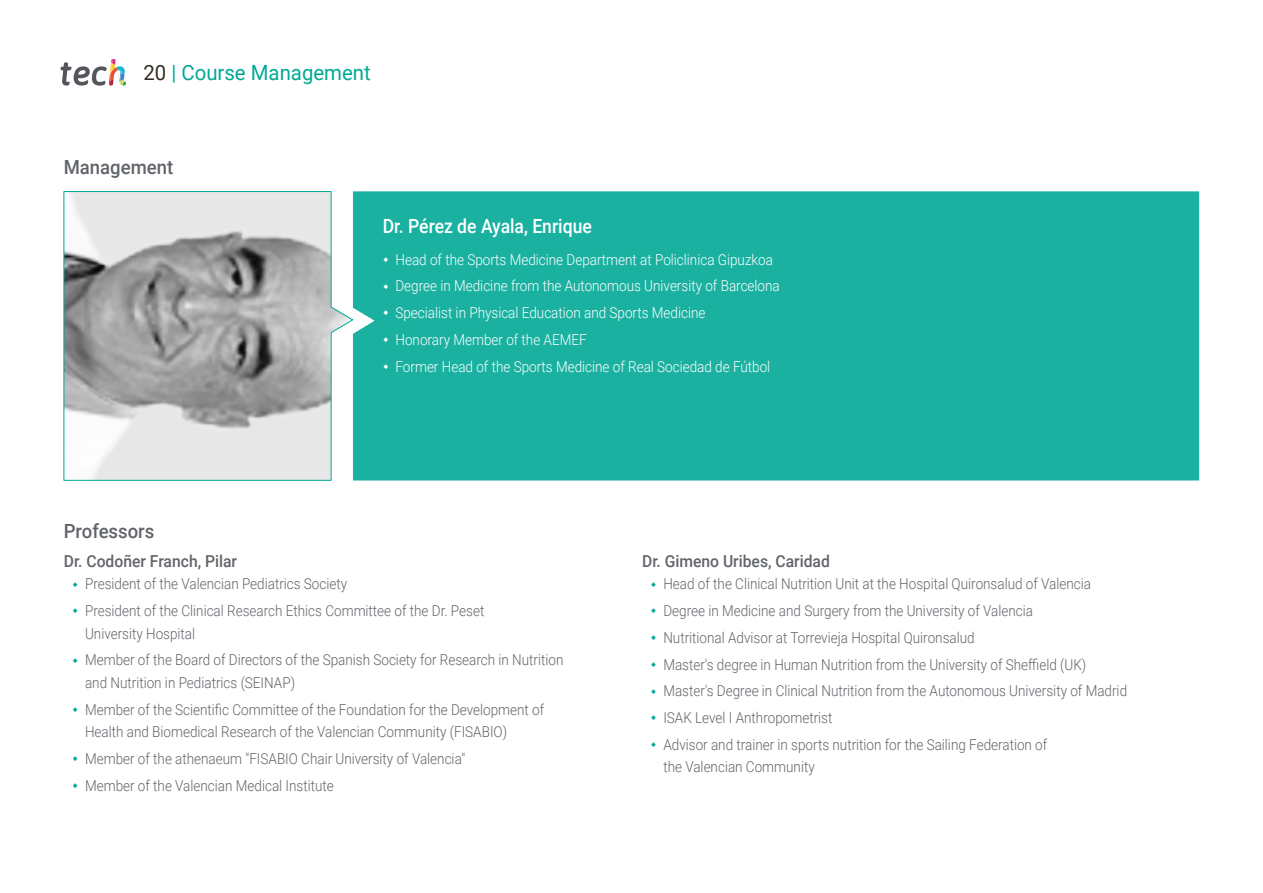
<style>
.page{position:relative;width:1263px;height:893px;background:#fff}
.page>*{position:absolute;margin:0;border:0;box-sizing:border-box;transform-origin:0 0}
.t1{font:21px "Roboto";color:#00a996}
.t2{font:500 19.5px "Roboto";color:#fff;scale:.9 1}
.t3{font:500 19.5px "Roboto";color:#61646a;scale:.95 1}
.t4{font:500 16.5px "Roboto";color:#61646a;scale:.95 1}
.t5{font:300 15px/26.7px "Roboto";color:#61646a;scale:.9 1}
.t6{font:300 15px/26.7px "Roboto";color:#fff;scale:.9 1}
.s1{color:#312e20}
</style>
<div class="page">
<svg style="left:61px;top:59px;width:65px;height:27px"></svg>
<div style="left:353px;top:191px;width:846px;height:289px;background:#1ab1a1"></div>
<svg style="left:64px;top:191px;width:289px;height:290px;background:#bec0c0"></svg>
<svg style="left:384px;top:257px;width:4px;height:5px"></svg>
<svg style="left:384px;top:284px;width:4px;height:5px"></svg>
<svg style="left:384px;top:310px;width:4px;height:5px"></svg>
<svg style="left:384px;top:337px;width:4px;height:5px"></svg>
<svg style="left:384px;top:364px;width:4px;height:5px"></svg>
<h1 class="t1" style="left:144px;top:57px;width:229px"><span class="s1">20</span> | Course Management</h1>
<h2 class="t3" style="left:64px;top:154px;width:117px">Management</h2>
<h2 class="t2" style="left:383px;top:212px;width:234px">Dr. Pérez de Ayala, Enrique</h2>
<p class="t6" style="left:395px;top:245px;width:429px">Head of the Sports Medicine Department at Policlinica Gipuzkoa Degree in Medicine from the Autonomous University of Barcelona Specialist in Physical Education and Sports Medicine<br>Honorary Member of the AEMEF<br>Former Head of the Sports Medicine of Real Sociedad de Fútbol</p>
<h2 class="t3" style="left:64px;top:517px;width:97px">Professors</h2>
<p class="t4" style="left:64px;top:549px;width:184px">Dr. Codoñer Franch, Pilar</p>
<p class="t5" style="left:85px;top:570px;width:445px">President of the Valencian Pediatrics Society<br>President of the Clinical Research Ethics Committee of the Dr. Peset</p>
<p class="t5" style="left:85px;top:619px;width:533px">University Hospital<br>Member of the Board of Directors of the Spanish Society for Research in Nutrition</p>
<p class="t5" style="left:85px;top:668px;width:512px">and Nutrition in Pediatrics (SEINAP)<br>Member of the Scientific Committee of the Foundation for the Development of</p>
<p class="t5" style="left:85px;top:718px;width:470px">Health and Biomedical Research of the Valencian Community (FISABIO)<br>Member of the athenaeum "FISABIO Chair University of Valencia"<br>Member of the Valencian Medical Institute</p>
<p class="t4" style="left:642px;top:549px;width:199px">Dr. Gimeno Uribes, Caridad</p>
<p class="t5" style="left:663px;top:570px;width:517px">Head of the Clinical Nutrition Unit at the Hospital Quironsalud of Valencia Degree in Medicine and Surgery from the University of Valencia<br>Nutritional Advisor at Torrevieja Hospital Quironsalud<br>Master's degree in Human Nutrition from the University of Sheffield (UK)<br>Master's Degree in Clinical Nutrition from the Autonomous University of Madrid ISAK Level I Anthropometrist<br>Advisor and trainer in sports nutrition for the Sailing Federation of</p>
<p class="t5" style="left:663px;top:753px;width:170px">the Valencian Community</p>
</div>
